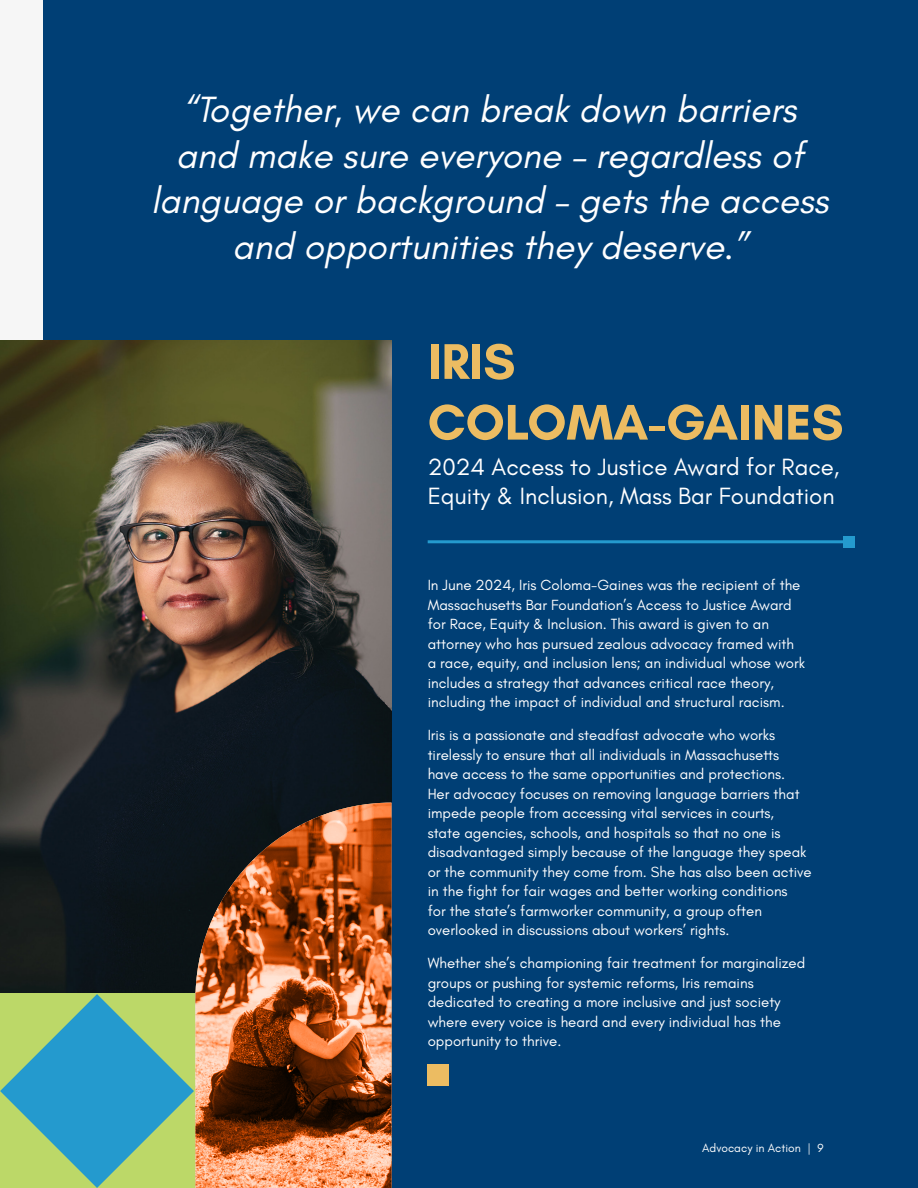
<style>
.page{position:relative;width:918px;height:1188px;background:#fff}
.page>*{position:absolute;margin:0;border:0;box-sizing:border-box;transform-origin:0 0}
.t1{font:700 51px/60.8px "Glacial Indifference";color:#ecbc62}
.t2{font:italic 37.2px/45.6px "Glacial Indifference";color:#fff;text-align:center}
.t3{font:24px/28.8px "Glacial Indifference";color:#fff}
.t4{font:15px/19.5px "Glacial Indifference";color:#fff}
.t5{font:12px "Glacial Indifference";color:#fff}
</style>
<div class="page">
<div style="left:44px;top:0;width:874px;height:1188px;background:#003f75"></div>
<svg style="left:0;top:994px;width:194px;height:194px"></svg>
<img style="left:0;top:340px;width:392px;height:653px">
<div style="left:428px;top:1064px;width:21px;height:22px;background:#ecbc62"></div>
<hr style="left:428px;top:540px;width:421px;height:3px;background:#249ace">
<div style="left:843px;top:536px;width:12px;height:12px;background:#249ace"></div>
<svg style="left:195px;top:803px;width:197px;height:385px"></svg>
<h2 class="t2" style="left:151px;top:88px;width:679px">“Together, we can break down barriers and make sure everyone – regardless of language or background – gets the access and opportunities they deserve.”</h2>
<h1 class="t1" style="left:428px;top:331px;width:417px">IRIS<br>COLOMA-GAINES</h1>
<h3 class="t3" style="left:428px;top:453px;width:413px">2024 Access to Justice Award for Race,<br>Equity &amp; Inclusion, Mass Bar Foundation</h3>
<p class="t4" style="left:428px;top:576px;width:379px">In June 2024, Iris Coloma-Gaines was the recipient of the Massachusetts Bar Foundation’s Access to Justice Award for Race, Equity &amp; Inclusion. This award is given to an attorney who has pursued zealous advocacy framed with a race, equity, and inclusion lens; an individual whose work includes a strategy that advances critical race theory, including the impact of individual and structural racism.</p>
<p class="t4" style="left:428px;top:726px;width:386px">Iris is a passionate and steadfast advocate who works tirelessly to ensure that all individuals in Massachusetts have access to the same opportunities and protections.<br>Her advocacy focuses on removing language barriers that impede people from accessing vital services in courts,<br>state agencies, schools, and hospitals so that no one is disadvantaged simply because of the language they speak or the community they come from. She has also been active in the fight for fair wages and better working conditions<br>for the state’s farmworker community, a group often overlooked in discussions about workers’ rights.</p>
<p class="t4" style="left:428px;top:954px;width:379px">Whether she’s championing fair treatment for marginalized groups or pushing for systemic reforms, Iris remains dedicated to creating a more inclusive and just society where every voice is heard and every individual has the opportunity to thrive.</p>
<p class="t5" style="left:702px;top:1141px;width:123px">Advocacy in Action | 9</p>
</div>
